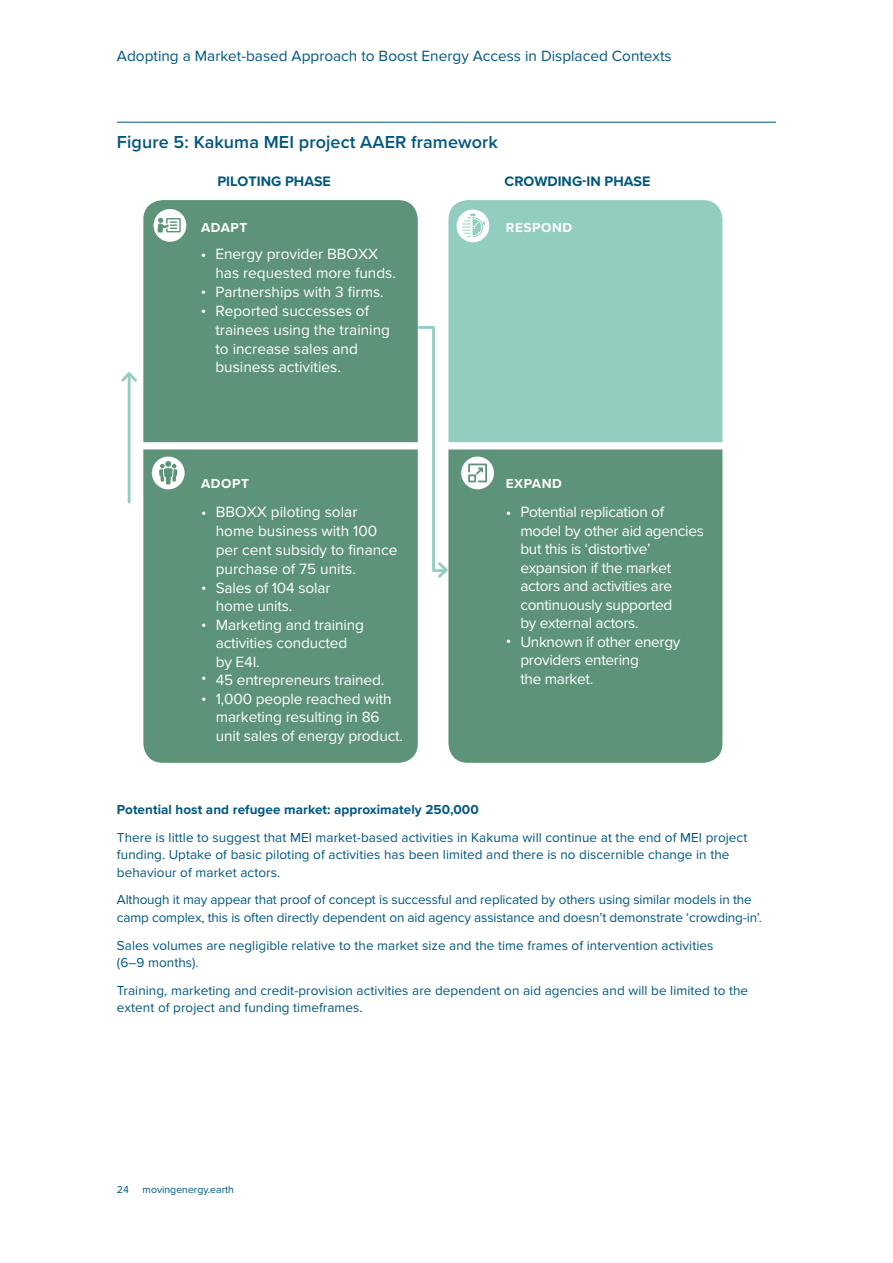
<style>
.page{position:relative;width:893px;height:1263px;background:#fff}
.page>*{position:absolute;margin:0;border:0;box-sizing:border-box;transform-origin:0 0}
.t1{font:600 18px "Proxima Nova";letter-spacing:.005em;color:#005782}
.t2{font:15.45px/18.6px "Proxima Nova";letter-spacing:-.01em;color:#fff}
.t3{font:15.3px "Proxima Nova";color:#005782}
.t4{font:700 14.25px "Proxima Nova";color:#00577e}
.t5{font:13.5px/17.2px "Proxima Nova";letter-spacing:.005em;color:#005782}
.t6{font:700 13.5px "Proxima Nova";letter-spacing:.005em;color:#005782}
.t7{font:700 13.5px "Proxima Nova";letter-spacing:.04em;color:#fff}
.t8{font:10.5px "Proxima Nova";color:#005782}
</style>
<div class="page">
<hr style="left:117px;top:122px;width:659px;height:1px;background:#005782">
<div style="left:448px;top:449px;width:274px;height:314px;background:#5d9379"></div>
<div style="left:143px;top:449px;width:275px;height:314px;background:#5d9379"></div>
<div style="left:448px;top:200px;width:274px;height:242px;background:#92cdc0"></div>
<div style="left:143px;top:200px;width:275px;height:242px;background:#5d9379"></div>
<div style="left:154px;top:209px;width:32px;height:33px;background:#fff;border-radius:50%"></div>
<div style="left:457px;top:210px;width:32px;height:32px;background:#fff;border-radius:50%"></div>
<svg style="left:158px;top:218px;width:23px;height:14px"></svg>
<div style="left:152px;top:457px;width:33px;height:32px;background:#fff;border-radius:50%"></div>
<div style="left:461px;top:457px;width:33px;height:32px;background:#fff;border-radius:50%"></div>
<svg style="left:159px;top:461px;width:18px;height:23px"></svg>
<svg style="left:462px;top:214px;width:23px;height:23px"></svg>
<svg style="left:468px;top:463px;width:19px;height:19px"></svg>
<hr style="left:128px;top:376px;width:3px;height:126px;background:#92cdc0">
<svg style="left:416px;top:325px;width:34px;height:255px"></svg>
<svg style="left:121px;top:372px;width:16px;height:12px"></svg>
<p class="t3" style="left:117px;top:47px;width:556px">Adopting a Market-based Approach to Boost Energy Access in Displaced Contexts</p>
<h1 class="t1" style="left:117px;top:129px;width:383px">Figure 5: Kakuma MEI project AAER framework</h1>
<p class="t4" style="left:217px;top:171px;width:115px">PILOTING PHASE</p>
<p class="t4" style="left:505px;top:171px;width:147px">CROWDING-IN PHASE</p>
<p class="t7" style="left:201px;top:217px;width:48px">ADAPT</p>
<p class="t7" style="left:506px;top:217px;width:68px">RESPOND</p>
<p class="t2" style="left:215px;top:244px;width:182px;text-indent:-15px">• Energy provider BBOXX has requested more funds.<br>Partnerships with 3 firms.<br>Reported successes of</p>
<p class="t2" style="left:201px;top:281px;width:7px">•</p>
<p class="t2" style="left:201px;top:300px;width:7px">•</p>
<p class="t2" style="left:215px;top:320px;width:176px">trainees using the training to increase sales and</p>
<p class="t2" style="left:215px;top:357px;width:127px">business activities.</p>
<p class="t7" style="left:201px;top:474px;width:49px">ADOPT</p>
<p class="t2" style="left:216px;top:502px;width:189px;text-indent:-15px">• BBOXX piloting solar<br>home business with 100 per cent subsidy to finance purchase of 75 units.<br>Sales of 104 solar<br>home units.<br>Marketing and training activities conducted<br>by E4I.<br>45 entrepreneurs trained.<br>1,000 people reached with marketing resulting in 86 unit sales of energy product.</p>
<p class="t2" style="left:201px;top:577px;width:7px">•</p>
<p class="t2" style="left:201px;top:614px;width:7px">•</p>
<p class="t2" style="left:201px;top:666px;width:7px;line-height:20.2px">• •</p>
<p class="t7" style="left:506px;top:474px;width:57px">EXPAND</p>
<p class="t2" style="left:520px;top:502px;width:185px;text-indent:-15px">• Potential replication of model by other aid agencies but this is ‘distortive’ expansion if the market actors and activities are continuously supported<br>by external actors.<br>Unknown if other energy providers entering<br>the market.</p>
<p class="t2" style="left:506px;top:630px;width:7px">•</p>
<p class="t6" style="left:117px;top:800px;width:363px">Potential host and refugee market: approximately 250,000</p>
<p class="t5" style="left:117px;top:829px;width:632px">There is little to suggest that MEI market-based activities in Kakuma will continue at the end of MEI project funding. Uptake of basic piloting of activities has been limited and there is no discernible change in the behaviour of market actors.</p>
<p class="t5" style="left:117px;top:891px;width:646px">Although it may appear that proof of concept is successful and replicated by others using similar models in the camp complex, this is often directly dependent on aid agency assistance and doesn’t demonstrate ‘crowding-in’.</p>
<p class="t5" style="left:117px;top:937px;width:598px">Sales volumes are negligible relative to the market size and the time frames of intervention activities (6–9 months).</p>
<p class="t5" style="left:117px;top:982px;width:633px">Training, marketing and credit-provision activities are dependent on aid agencies and will be limited to the extent of project and funding timeframes.</p>
<p class="t8" style="left:117px;top:1184px;width:14px">24</p>
<p class="t8" style="left:143px;top:1184px;width:93px">movingenergy.earth</p>
</div>
